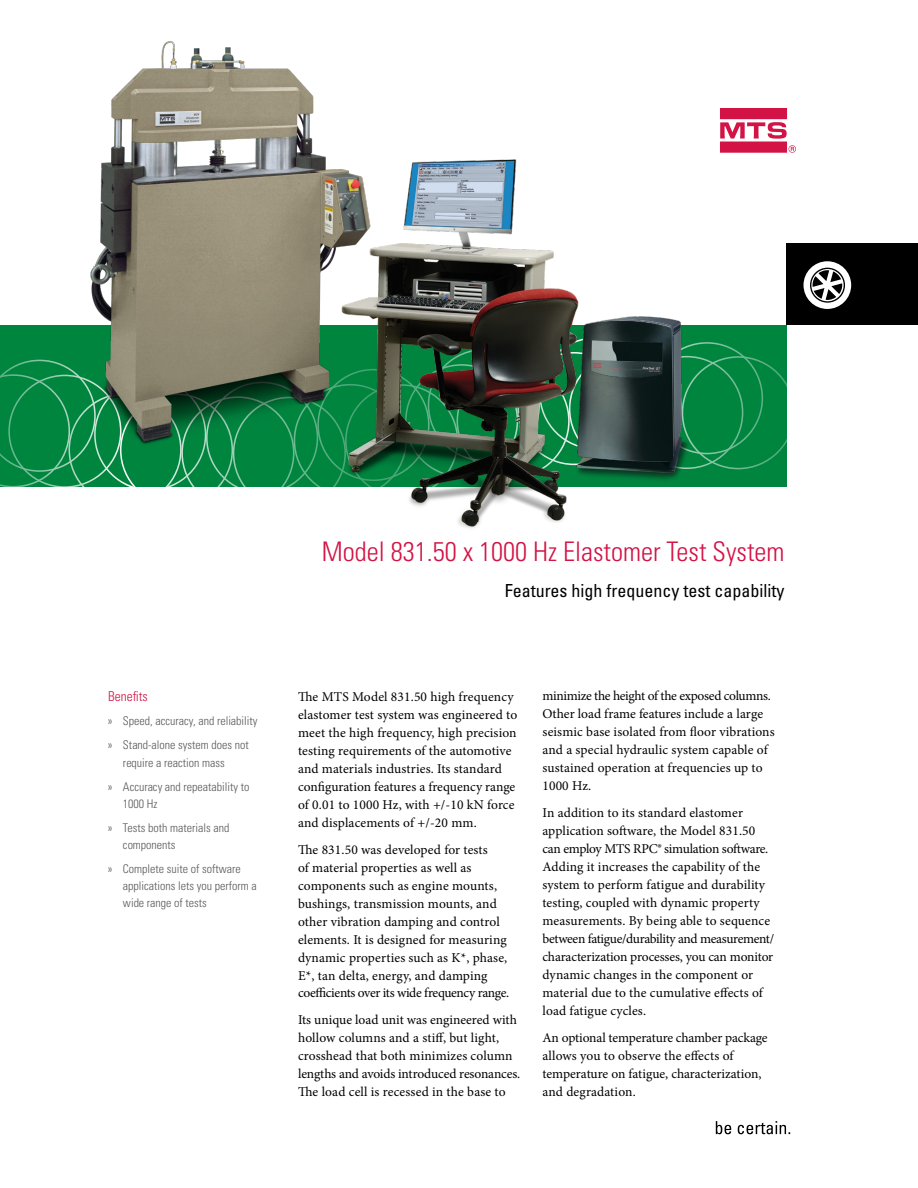
<style>
.page{position:relative;width:918px;height:1188px;background:#fff}
.page>*{position:absolute;margin:0;border:0;box-sizing:border-box;transform-origin:0 0}
.t1{font:300 condensed 27px "Univers";color:#d31245}
.t2{font:condensed 18px "Univers";color:#000}
.t3{font:13.5px/18px "Minion Pro";letter-spacing:.005em;color:#000}
.t4{font:300 condensed 13.5px "Univers";color:#d31245}
.t5{font:300 condensed 12px/24px "Univers";color:#58595b}
</style>
<div class="page">
<svg style="left:716px;top:1121px;width:74px;height:13px"></svg>
<svg style="left:720px;top:108px;width:76px;height:45px"></svg>
<div style="left:787px;top:243px;width:131px;height:82px;background:#000"></div>
<svg style="left:804px;top:261px;width:47px;height:48px"></svg>
<div style="left:0;top:325px;width:787px;height:162px;background:#00853f"></div>
<svg style="left:0;top:360px;width:71px;height:127px"></svg>
<img style="left:71px;top:41px;width:639px;height:487px">
<p class="t4" style="left:108px;top:688px;width:41px">Benefits</p>
<p class="t5" style="left:108px;top:709px;width:151px">» Speed, accuracy, and reliability » Stand-alone system does not</p>
<p class="t5" style="left:108px;top:750px;width:143px;text-indent:15px">require a reaction mass<br>» Accuracy and repeatability to</p>
<p class="t5" style="left:108px;top:791px;width:123px;text-indent:15px">1000 Hz<br>» Tests both materials and</p>
<p class="t5" style="left:108px;top:833px;width:134px;text-indent:15px">components<br>» Complete suite of software</p>
<p class="t5" style="left:123px;top:877px;width:135px;line-height:17.2px">applications lets you perform a wide range of tests</p>
<h1 class="t1" style="left:322px;top:535px;width:464px">Model 831.50 x 1000 Hz Elastomer Test System</h1>
<h2 class="t2" style="left:505px;top:579px;width:281px">Features high frequency test capability</h2>
<p class="t3" style="left:298px;top:687px;width:221px">The MTS Model 831.50 high frequency elastomer test system was engineered to meet the high frequency, high precision testing requirements of the automotive and materials industries. Its standard configuration features a frequency range of 0.01 to 1000 Hz, with +/-10 kN force and displacements of +/-20 mm.</p>
<p class="t3" style="left:298px;top:840px;width:213px">The 831.50 was developed for tests<br>of material properties as well as components such as engine mounts, bushings, transmission mounts, and other vibration damping and control elements. It is designed for measuring dynamic properties such as K*, phase, E*, tan delta, energy, and damping coefficients over its wide frequency range.</p>
<p class="t3" style="left:298px;top:1011px;width:224px">Its unique load unit was engineered with hollow columns and a stiff, but light, crosshead that both minimizes column lengths and avoids introduced resonances.<br>The load cell is recessed in the base to</p>
<p class="t3" style="left:542px;top:687px;width:234px">minimize the height of the exposed columns.<br>Other load frame features include a large seismic base isolated from floor vibrations and a special hydraulic system capable of sustained operation at frequencies up to 1000 Hz.</p>
<p class="t3" style="left:542px;top:804px;width:233px">In addition to its standard elastomer application software, the Model 831.50 can employ MTS RPC® simulation software.<br>Adding it increases the capability of the system to perform fatigue and durability testing, coupled with dynamic property measurements. By being able to sequence between fatigue/durability and measurement/ characterization processes, you can monitor dynamic changes in the component or material due to the cumulative effects of load fatigue cycles.</p>
<p class="t3" style="left:542px;top:1029px;width:227px">An optional temperature chamber package allows you to observe the effects of temperature on fatigue, characterization, and degradation.</p>
</div>
